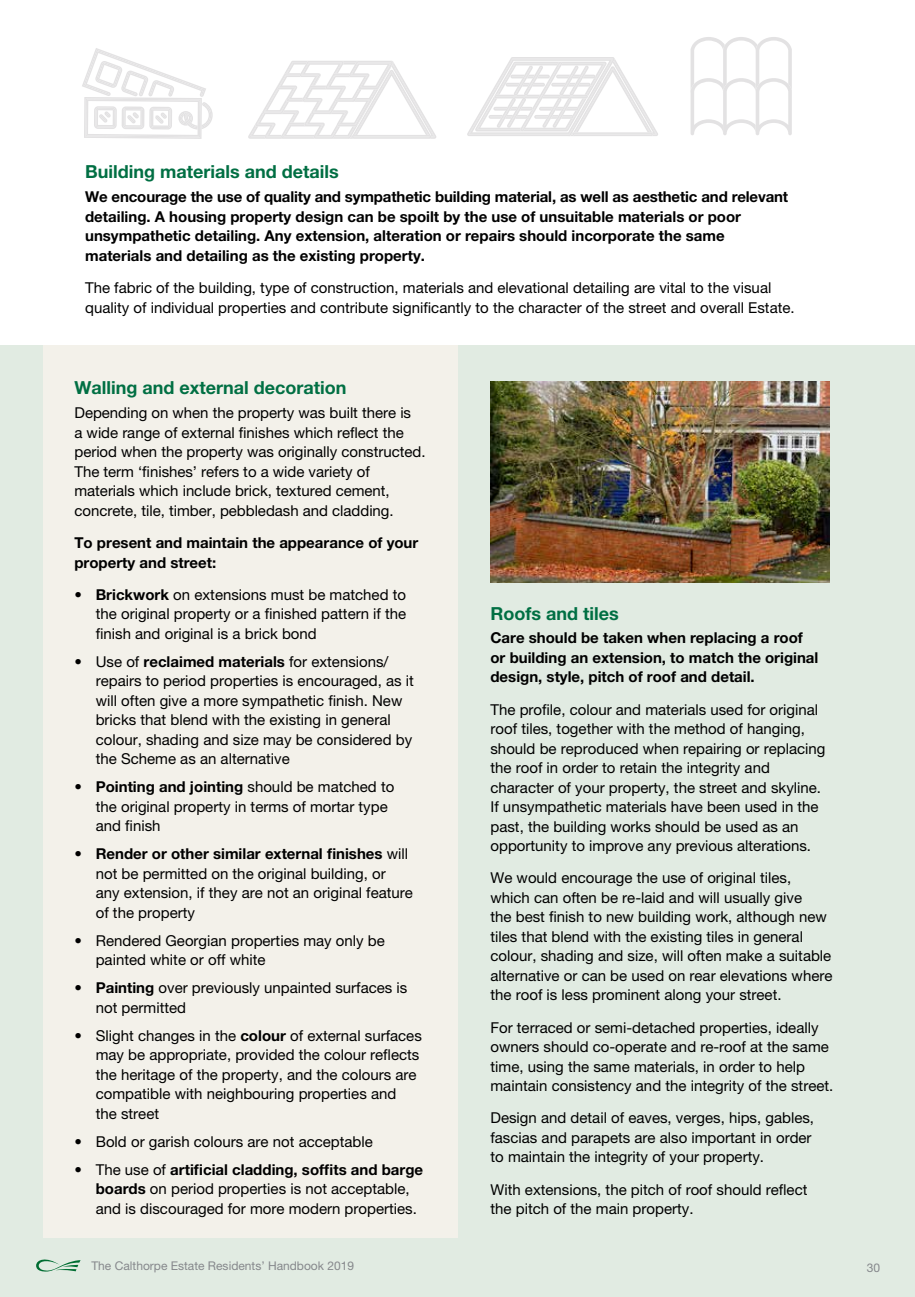
<style>
.page{position:relative;width:915px;height:1297px;background:#fff}
.page>*{position:absolute;margin:0;border:0;box-sizing:border-box;transform-origin:0 0}
.t1{font:700 18px "Helvetica Neue LT Pro";color:#006f43}
.t2{font:15px/19.5px "Helvetica Neue LT Pro";color:#000}
.t3{font:700 15px/19.5px "Helvetica Neue LT Pro";color:#000}
.t4{font:12px "Helvetica Neue LT Pro";color:#86888c}
.s1{font-weight:700}
</style>
<div class="page">
<div style="left:0;top:346px;width:914px;height:951px;background:#e1ebe2"></div>
<svg style="left:36px;top:1259px;width:45px;height:12px"></svg>
<div style="left:43px;top:346px;width:414px;height:892px;background:#f3f1ea"></div>
<svg style="left:690px;top:37px;width:101px;height:98px"></svg>
<svg style="left:82px;top:48px;width:130px;height:91px"></svg>
<svg style="left:467px;top:57px;width:191px;height:79px"></svg>
<svg style="left:248px;top:61px;width:188px;height:78px"></svg>
<img style="left:490px;top:382px;width:339px;height:201px">
<p class="t1" style="left:85px;top:161px;width:255px">Building materials and details</p>
<p class="t3" style="left:85px;top:187px;width:704px">We encourage the use of quality and sympathetic building material, as well as aesthetic and relevant detailing. A housing property design can be spoilt by the use of unsuitable materials or poor unsympathetic detailing. Any extension, alteration or repairs should incorporate the same materials and detailing as the existing property.</p>
<p class="t2" style="left:85px;top:278px;width:710px">The fabric of the building, type of construction, materials and elevational detailing are vital to the visual quality of individual properties and contribute significantly to the character of the street and overall Estate.</p>
<p class="t1" style="left:74px;top:377px;width:273px">Walling and external decoration</p>
<p class="t2" style="left:74px;top:403px;width:352px">Depending on when the property was built there is<br>a wide range of external finishes which reflect the period when the property was originally constructed.<br>The term ‘finishes’ refers to a wide variety of materials which include brick, textured cement, concrete, tile, timber, pebbledash and cladding.</p>
<p class="t3" style="left:74px;top:533px;width:345px">To present and maintain the appearance of your property and street:</p>
<p class="t2" style="left:96px;top:584px;width:312px;text-align:justify;text-indent:-21px">• <span class="s1">Brickwork</span> on extensions must be matched to the original property or a finished pattern if the finish and original is a brick bond</p>
<p class="t2" style="left:96px;top:651px;width:319px;text-indent:-21px">• Use of <span class="s1">reclaimed materials</span> for extensions/ repairs to period properties is encouraged, as it will often give a more sympathetic finish. New bricks that blend with the existing in general colour, shading and size may be considered by the Scheme as an alternative</p>
<p class="t2" style="left:96px;top:777px;width:300px;text-indent:-21px">• <span class="s1">Pointing and jointing</span> should be matched to the original property in terms of mortar type and finish</p>
<p class="t2" style="left:96px;top:844px;width:318px;text-indent:-21px">• <span class="s1">Render or other similar external finishes</span> will not be permitted on the original building, or any extension, if they are not an original feature of the property</p>
<p class="t2" style="left:96px;top:930px;width:290px;text-indent:-21px">• Rendered Georgian properties may only be painted white or off white</p>
<p class="t2" style="left:96px;top:978px;width:313px;text-indent:-21px">• <span class="s1">Painting</span> over previously unpainted surfaces is not permitted</p>
<p class="t2" style="left:96px;top:1025px;width:327px;text-indent:-21px">• Slight changes in the <span class="s1">colour</span> of external surfaces may be appropriate, provided the colour reflects the heritage of the property, and the colours are compatible with neighbouring properties and<br>the street</p>
<p class="t2" style="left:74px;top:1131px;width:300px">• Bold or garish colours are not acceptable</p>
<p class="t2" style="left:96px;top:1159px;width:329px;text-indent:-21px">• The use of <span class="s1">artificial cladding, soffits and barge boards</span> on period properties is not acceptable, and is discouraged for more modern properties.</p>
<p class="t1" style="left:490px;top:602px;width:130px">Roofs and tiles</p>
<p class="t3" style="left:490px;top:628px;width:329px">Care should be taken when replacing a roof or building an extension, to match the original design, style, pitch of roof and detail.</p>
<p class="t2" style="left:490px;top:699px;width:336px">The profile, colour and materials used for original roof tiles, together with the method of hanging, should be reproduced when repairing or replacing the roof in order to retain the integrity and character of your property, the street and skyline.<br>If unsympathetic materials have been used in the past, the building works should be used as an opportunity to improve any previous alterations.</p>
<p class="t2" style="left:490px;top:868px;width:343px">We would encourage the use of original tiles, which can often be re-laid and will usually give<br>the best finish to new building work, although new tiles that blend with the existing tiles in general colour, shading and size, will often make a suitable alternative or can be used on rear elevations where the roof is less prominent along your street.</p>
<p class="t2" style="left:490px;top:1017px;width:344px">For terraced or semi-detached properties, ideally owners should co-operate and re-roof at the same time, using the same materials, in order to help maintain consistency and the integrity of the street.</p>
<p class="t2" style="left:490px;top:1108px;width:325px">Design and detail of eaves, verges, hips, gables, fascias and parapets are also important in order to maintain the integrity of your property.</p>
<p class="t2" style="left:490px;top:1179px;width:318px">With extensions, the pitch of roof should reflect the pitch of the main property.</p>
<p class="t4" style="left:91px;top:1259px;width:264px">The Calthorpe Estate Residents’ Handbook 2019</p>
<p class="t4" style="left:866px;top:1260px;width:15px">30</p>
</div>
